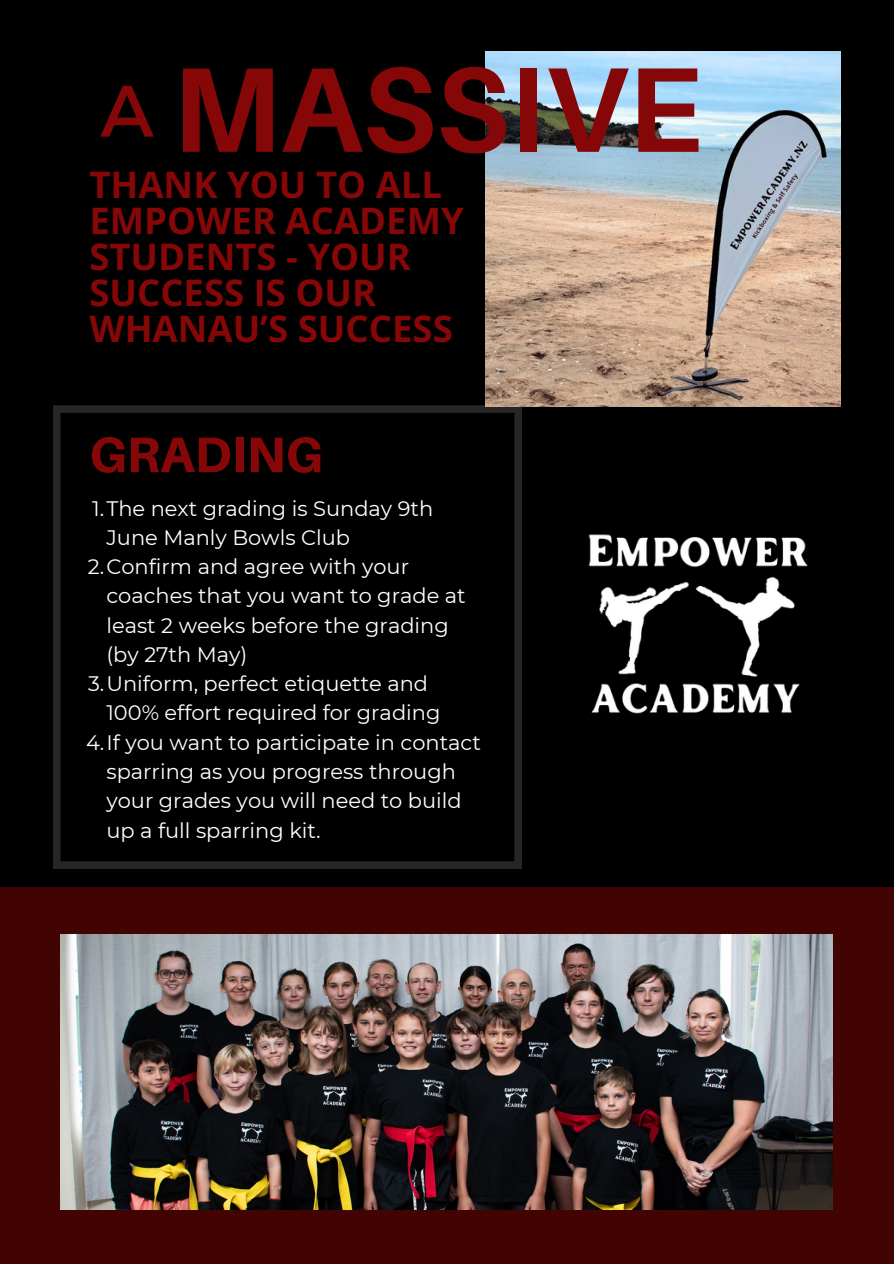
<style>
.page{position:relative;width:894px;height:1264px;background:#fff}
.page>*{position:absolute;margin:0;border:0;box-sizing:border-box;transform-origin:0 0}
.t1{font:700 120.75px "Aileron";color:#860707}
.t2{font:800 49.95px "Aileron";color:#860707}
.t3{font:700 36.45px/36px "Open Sans";color:#860707}
.t4{font:21px "Montserrat";color:#fff}
.s1{font-family:"Montserrat";font-weight:400;font-size:72.45px}
</style>
<div class="page">
<div style="left:0;top:0;width:893px;height:1263px;background:#000"></div>
<div style="left:0;top:887px;width:893px;height:376px;background:#420303"></div>
<svg style="left:53px;top:405px;width:468px;height:464px"></svg>
<img style="left:485px;top:51px;width:355px;height:356px">
<img style="left:588px;top:534px;width:220px;height:180px">
<img style="left:60px;top:934px;width:772px;height:275px">
<h1 class="t1" style="left:100px;top:35px;width:603px"><span class="s1">A</span> MASSIVE</h1>
<h3 class="t3" style="left:89px;top:166px;width:376px">THANK YOU TO ALL<br>EMPOWER ACADEMY<br>STUDENTS - YOUR<br>SUCCESS IS OUR<br>WHANAU’S SUCCESS</h3>
<h2 class="t2" style="left:89px;top:424px;width:235px">GRADING</h2>
<p class="t4" style="left:92px;top:495px;width:342px">1.The next grading is Sunday 9th</p>
<p class="t4" style="left:106px;top:524px;width:245px">June Manly Bowls Club</p>
<p class="t4" style="left:88px;top:554px;width:322px">2.Confirm and agree with your</p>
<p class="t4" style="left:106px;top:583px;width:360px">coaches that you want to grade at</p>
<p class="t4" style="left:106px;top:612px;width:344px">least 2 weeks before the grading</p>
<p class="t4" style="left:106px;top:641px;width:142px">(by 27th May)</p>
<p class="t4" style="left:88px;top:671px;width:341px">3.Uniform, perfect etiquette and</p>
<p class="t4" style="left:106px;top:700px;width:335px">100% effort required for grading</p>
<p class="t4" style="left:86px;top:729px;width:396px">4.If you want to participate in contact</p>
<p class="t4" style="left:106px;top:758px;width:351px">sparring as you progress through</p>
<p class="t4" style="left:106px;top:788px;width:356px">your grades you will need to build</p>
<p class="t4" style="left:106px;top:817px;width:215px">up a full sparring kit.</p>
</div>
